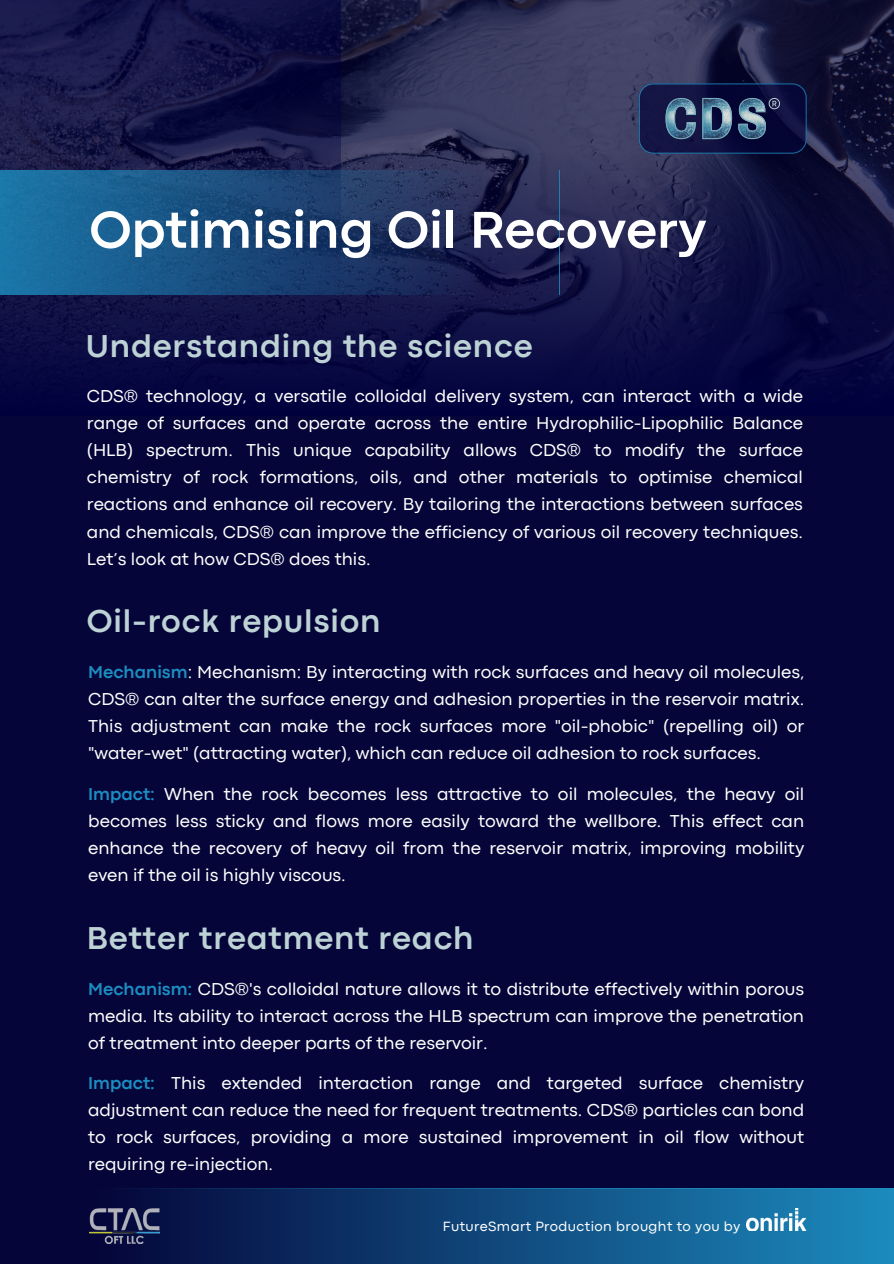
<style>
.page{position:relative;width:894px;height:1264px;background:#fff}
.page>*{position:absolute;margin:0;border:0;box-sizing:border-box;transform-origin:0 0}
.t1{font:700 54px "Codec Pro";color:#fff}
.t2{font:700 33px "Codec Pro";letter-spacing:.025em;color:#bdd2d5}
.t3{font:18px/27px "Codec Pro";color:#fff;text-align:justify}
.t4{font:13.95px "Codec Pro";letter-spacing:.03em;color:#fff}
.s1{font-weight:700;color:#1d8ec1}
</style>
<div class="page">
<div style="left:0;top:0;width:893px;height:1263px;background:#050539"></div>
<img style="left:341px;top:0;width:552px;height:118px">
<svg style="left:341px;top:118px;width:552px;height:265px"></svg>
<svg style="left:0;top:0;width:341px;height:375px;fill:#121245"></svg>
<svg style="left:0;top:171px;width:559px;height:123px;background:#1c4474"></svg>
<div style="left:0;top:1188px;width:893px;height:75px;background:linear-gradient(to right,#02002c,#1d8abc)"></div>
<img style="left:89px;top:1208px;width:70px;height:35px">
<img style="left:745px;top:1208px;width:61px;height:22px">
<svg style="left:638px;top:83px;width:168px;height:71px"></svg>
<p class="t1" style="left:89px;top:211px;width:618px">Optimising Oil Recovery</p>
<p class="t2" style="left:86px;top:334px;width:448px">Understanding the science</p>
<h2 class="t3" style="left:87px;top:384px;width:717px">CDS® technology, a versatile colloidal delivery system, can interact with a wide range of surfaces and operate across the entire Hydrophilic-Lipophilic Balance (HLB) spectrum. This unique capability allows CDS® to modify the surface chemistry of rock formations, oils, and other materials to optimise chemical reactions and enhance oil recovery. By tailoring the interactions between surfaces and chemicals, CDS® can improve the efficiency of various oil recovery techniques.<br>Let’s look at how CDS® does this.</h2>
<p class="t2" style="left:87px;top:609px;width:295px">Oil-rock repulsion</p>
<h2 class="t3" style="left:88px;top:660px;width:717px"><span class="s1">Mechanism</span>: Mechanism: By interacting with rock surfaces and heavy oil molecules, CDS® can alter the surface energy and adhesion properties in the reservoir matrix.<br>This adjustment can make the rock surfaces more "oil-phobic" (repelling oil) or "water-wet" (attracting water), which can reduce oil adhesion to rock surfaces.</h2>
<p class="t3" style="left:88px;top:781px;width:717px"><span class="s1">Impact:</span> When the rock becomes less attractive to oil molecules, the heavy oil becomes less sticky and flows more easily toward the wellbore. This effect can enhance the recovery of heavy oil from the reservoir matrix, improving mobility even if the oil is highly viscous.</p>
<p class="t2" style="left:87px;top:926px;width:388px">Better treatment reach</p>
<h2 class="t3" style="left:88px;top:976px;width:717px"><span class="s1">Mechanism:</span> CDS®'s colloidal nature allows it to distribute effectively within porous media. Its ability to interact across the HLB spectrum can improve the penetration of treatment into deeper parts of the reservoir.</h2>
<p class="t3" style="left:88px;top:1071px;width:717px"><span class="s1">Impact:</span> This extended interaction range and targeted surface chemistry adjustment can reduce the need for frequent treatments. CDS® particles can bond to rock surfaces, providing a more sustained improvement in oil flow without requiring re-injection.</p>
<h1 class="t4" style="left:443px;top:1220px;width:299px">FutureSmart Production brought to you by</h1>
</div>
